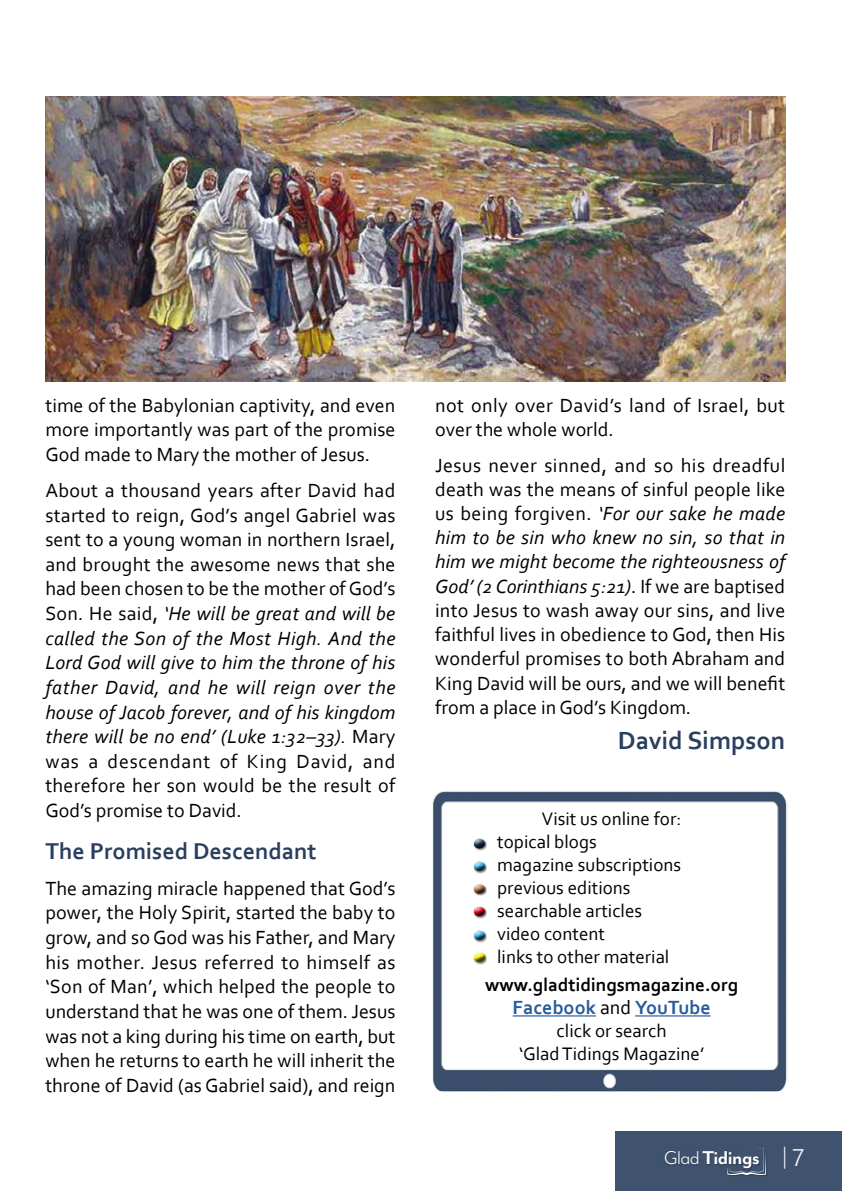
<style>
.page{position:relative;width:842px;height:1191px;background:#fff}
.page>*{position:absolute;margin:0;border:0;box-sizing:border-box;transform-origin:0 0}
.t1{font:700 26px "Corbel";color:#2a3f5e}
.t2{font:700 24px "Corbel";color:#2a3f5e}
.t3{font:700 21.4px "Mr Eaves Mod OT";letter-spacing:-.025em;color:#fff}
.t4{font:20px/24.6px "Corbel";color:#000;text-align:justify}
.t5{font:20px/24.2px "Corbel";letter-spacing:.02em;color:#000}
.t6{font:700 20px "Corbel";color:#275b9b}
.t7{font:19px/23px "Corbel";color:#000;text-align:center}
.t8{font:700 19px "Corbel";color:#000}
.s1{font-style:italic}
.s2{font-weight:400;color:#000}
.s3{font-weight:400}
.s4{font-weight:400;font-size:28px}
</style>
<div class="page">
<img style="left:432px;top:791px;width:355px;height:300px">
<hr style="left:513px;top:1015px;width:83px;height:1px;background:#275b9b">
<hr style="left:635px;top:1015px;width:76px;height:1px;background:#275b9b">
<div style="left:474px;top:906px;width:13px;height:12px;background:#000;opacity:.5"></div>
<div style="left:472px;top:903px;width:16px;height:12px;background:#fff"></div>
<div style="left:472px;top:906px;width:16px;height:11px;background:#000;opacity:.75"></div>
<div style="left:474px;top:838px;width:13px;height:13px;background:#000;opacity:.5"></div>
<div style="left:472px;top:836px;width:16px;height:11px;background:#fff"></div>
<div style="left:472px;top:838px;width:16px;height:12px;background:#000;opacity:.75"></div>
<div style="left:472px;top:859px;width:16px;height:10px;background:#fff"></div>
<div style="left:472px;top:861px;width:16px;height:12px;background:#000;opacity:.75"></div>
<div style="left:474px;top:884px;width:13px;height:12px;background:#000;opacity:.5"></div>
<div style="left:472px;top:881px;width:16px;height:11px;background:#fff"></div>
<div style="left:472px;top:884px;width:16px;height:11px;background:#000;opacity:.75"></div>
<div style="left:474px;top:952px;width:13px;height:12px;background:#000;opacity:.5"></div>
<div style="left:472px;top:949px;width:16px;height:11px;background:#fff"></div>
<div style="left:472px;top:951px;width:16px;height:12px;background:#000;opacity:.75"></div>
<div style="left:474px;top:930px;width:13px;height:12px;background:#000;opacity:.5"></div>
<div style="left:472px;top:927px;width:16px;height:12px;background:#fff"></div>
<div style="left:472px;top:930px;width:16px;height:11px;background:#000;opacity:.75"></div>
<img style="left:45px;top:96px;width:740px;height:286px">
<div style="left:615px;top:1131px;width:227px;height:60px;background:#3f526e"></div>
<svg style="left:727px;top:1147px;width:39px;height:28px"></svg>
<img style="left:664px;top:1147px;width:97px;height:25px">
<p class="t4" style="left:45px;top:392px;width:352px">time of the Babylonian captivity, and even more importantly was part of the promise God made to Mary the mother of Jesus.</p>
<p class="t4" style="left:45px;top:477px;width:352px">About a thousand years after David had started to reign, God’s angel Gabriel was sent to a young woman in northern Israel, and brought the awesome news that she had been chosen to be the mother of God’s Son. He said, <span class="s1">‘He will be great and will be called the Son of the Most High. And the Lord God will give to him the throne of his father David, and he will reign over the house of Jacob forever, and of his kingdom there will be no end’ (Luke 1:32–33).</span> Mary was a descendant of King David, and therefore her son would be the result of God’s promise to David.</p>
<p class="t2" style="left:45px;top:836px;width:273px">The Promised Descendant</p>
<p class="t4" style="left:45px;top:875px;width:352px">The amazing miracle happened that God’s power, the Holy Spirit, started the baby to grow, and so God was his Father, and Mary his mother. Jesus referred to himself as ‘Son of Man’, which helped the people to understand that he was one of them. Jesus was not a king during his time on earth, but when he returns to earth he will inherit the throne of David (as Gabriel said), and reign</p>
<p class="t5" style="left:435px;top:392px;width:352px">not only over David’s land of Israel, but over the whole world.</p>
<p class="t4" style="left:435px;top:452px;width:352px">Jesus never sinned, and so his dreadful death was the means of sinful people like us being forgiven. <span class="s1">‘For our sake he made him to be sin who knew no sin, so that in him we might become the righteousness of God’ (2 Corinthians 5:21)</span>. If we are baptised into Jesus to wash away our sins, and live faithful lives in obedience to God, then His wonderful promises to both Abraham and King David will be ours, and we will benefit from a place in God’s Kingdom.</p>
<h1 class="t1" style="left:618px;top:724px;width:169px">David Simpson</h1>
<p class="t7" style="left:542px;top:806px;width:141px">Visit us online for:</p>
<p class="t7" style="left:475px;top:829px;width:123px">• topical blogs</p>
<p class="t7" style="left:475px;top:852px;width:207px">• magazine subscriptions</p>
<p class="t7" style="left:475px;top:875px;width:157px">• previous editions</p>
<p class="t7" style="left:475px;top:898px;width:168px">• searchable articles</p>
<p class="t7" style="left:475px;top:921px;width:131px">• video content</p>
<p class="t7" style="left:475px;top:944px;width:196px">• links to other material</p>
<p class="t8" style="left:485px;top:973px;width:254px">www.gladtidingsmagazine.org</p>
<p class="t6" style="left:513px;top:995px;width:199px">Facebook <span class="s2">and</span> YouTube</p>
<p class="t7" style="left:519px;top:1018px;width:187px">click or search<br>‘Glad Tidings Magazine’</p>
<p class="t3" style="left:664px;top:1146px;width:142px"><span class="s3">Glad</span> Tidings <span class="s4">| 7</span></p>
</div>
